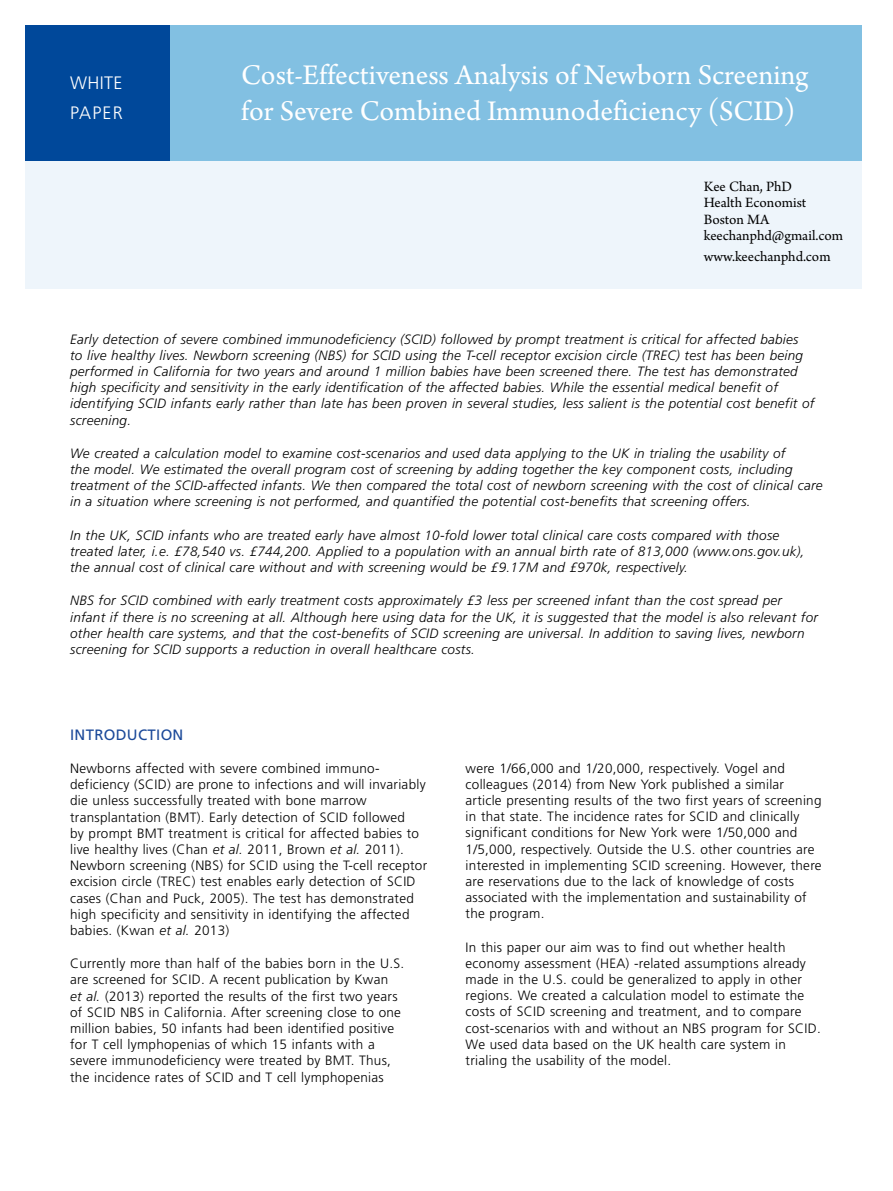
<style>
.page{position:relative;width:893px;height:1191px;background:#fff}
.page>*{position:absolute;margin:0;border:0;box-sizing:border-box;transform-origin:0 0}
.t1{font:30px/36px "Arno Pro";color:#fff}
.t2{font:300 18px/30px "Frutiger";letter-spacing:.02em;color:#fff}
.t3{font:15px/16.5px "Arno Pro";color:#000}
.t4{font:15px "Frutiger";letter-spacing:.02em;color:#1b4999}
.t5{font:300 13.5px/16.2px "Frutiger";letter-spacing:.02em;color:#000}
.t6{font:italic 300 13.5px/16.2px "Frutiger";letter-spacing:.02em;color:#000}
.s1{font-style:italic}
</style>
<div class="page">
<div style="left:26px;top:157px;width:836px;height:132px;background:#eef5fb"></div>
<div style="left:26px;top:26px;width:836px;height:135px;background:#82c0e2"></div>
<div style="left:26px;top:26px;width:144px;height:135px;background:#00489a"></div>
<h2 class="t2" style="left:70px;top:68px;width:54px">WHITE<br>PAPER</h2>
<h1 class="t1" style="left:241px;top:59px;width:569px">Cost-Effectiveness Analysis of Newborn Screening for Severe Combined Immunodeficiency (SCID)</h1>
<p class="t3" style="left:704px;top:179px;width:141px">Kee Chan, PhD<br>Health Economist<br>Boston MA keechanphd@gmail.com</p>
<p class="t3" style="left:704px;top:249px;width:128px">www.keechanphd.com</p>
<p class="t6" style="left:70px;top:331px;width:746px">Early detection of severe combined immunodeficiency (SCID) followed by prompt treatment is critical for affected babies<br>to live healthy lives. Newborn screening (NBS) for SCID using the T-cell receptor excision circle (TREC) test has been being performed in California for two years and around 1 million babies have been screened there. The test has demonstrated high specificity and sensitivity in the early identification of the affected babies. While the essential medical benefit of identifying SCID infants early rather than late has been proven in several studies, less salient is the potential cost benefit of screening.</p>
<p class="t6" style="left:70px;top:445px;width:754px">We created a calculation model to examine cost-scenarios and used data applying to the UK in trialing the usability of<br>the model. We estimated the overall program cost of screening by adding together the key component costs, including treatment of the SCID-affected infants. We then compared the total cost of newborn screening with the cost of clinical care in a situation where screening is not performed, and quantified the potential cost-benefits that screening offers.</p>
<p class="t6" style="left:70px;top:527px;width:736px">In the UK, SCID infants who are treated early have almost 10-fold lower total clinical care costs compared with those treated later, i.e. £78,540 vs. £744,200. Applied to a population with an annual birth rate of 813,000 (www.ons.gov.uk), the annual cost of clinical care without and with screening would be £9.17M and £970k, respectively.</p>
<p class="t6" style="left:70px;top:593px;width:749px">NBS for SCID combined with early treatment costs approximately £3 less per screened infant than the cost spread per infant if there is no screening at all. Although here using data for the UK, it is suggested that the model is also relevant for other health care systems, and that the cost-benefits of SCID screening are universal. In addition to saving lives, newborn screening for SCID supports a reduction in overall healthcare costs.</p>
<p class="t4" style="left:70px;top:725px;width:115px">INTRODUCTION</p>
<p class="t5" style="left:70px;top:760px;width:358px">Newborns affected with severe combined immuno&shy;deficiency (SCID) are prone to infections and will invariably die unless successfully treated with bone marrow transplantation (BMT). Early detection of SCID followed<br>by prompt BMT treatment is critical for affected babies to live healthy lives (Chan <span class="s1">et al.</span> 2011, Brown <span class="s1">et al.</span> 2011).<br>Newborn screening (NBS) for SCID using the T-cell receptor excision circle (TREC) test enables early detection of SCID cases (Chan and Puck, 2005). The test has demonstrated high specificity and sensitivity in identifying the affected babies. (Kwan <span class="s1">et al.</span> 2013)</p>
<p class="t5" style="left:70px;top:955px;width:335px">Currently more than half of the babies born in the U.S. are screened for SCID. A recent publication by Kwan<br><span class="s1">et al.</span> (2013) reported the results of the first two years of SCID NBS in California. After screening close to one million babies, 50 infants had been identified positive for T cell lymphopenias of which 15 infants with a severe immunodeficiency were treated by BMT. Thus, the incidence rates of SCID and T cell lymphopenias</p>
<p class="t5" style="left:466px;top:760px;width:357px">were 1/66,000 and 1/20,000, respectively. Vogel and colleagues (2014) from New York published a similar article presenting results of the two first years of screening in that state. The incidence rates for SCID and clinically significant conditions for New York were 1/50,000 and 1/5,000, respectively. Outside the U.S. other countries are interested in implementing SCID screening. However, there are reservations due to the lack of knowledge of costs associated with the implementation and sustainability of the program.</p>
<p class="t5" style="left:466px;top:939px;width:357px">In this paper our aim was to find out whether health economy assessment (HEA) -related assumptions already made in the U.S. could be generalized to apply in other regions. We created a calculation model to estimate the costs of SCID screening and treatment, and to compare cost-scenarios with and without an NBS program for SCID.<br>We used data based on the UK health care system in trialing the usability of the model.</p>
</div>
